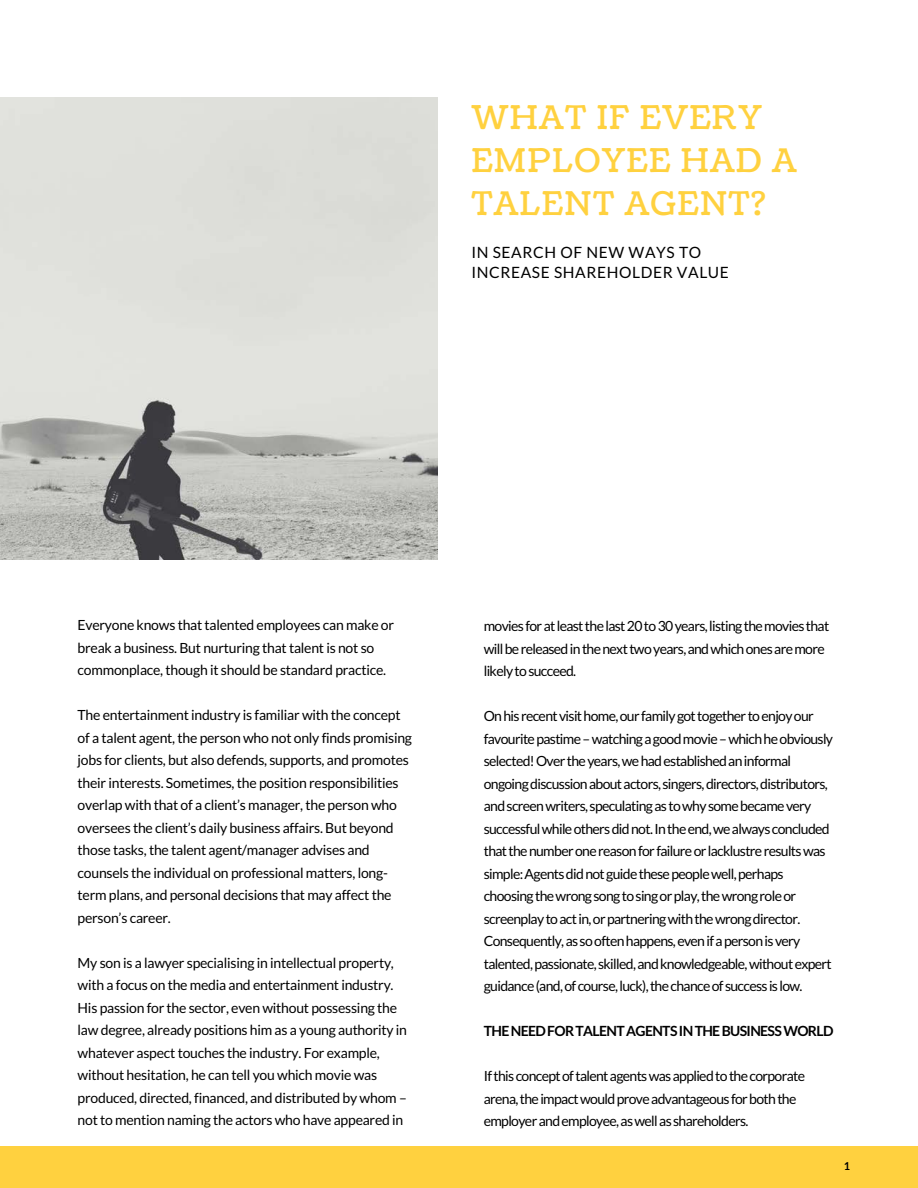
<style>
.page{position:relative;width:918px;height:1188px;background:#fff}
.page>*{position:absolute;margin:0;border:0;box-sizing:border-box;transform-origin:0 0}
.t1{font:32.7px/42.8px "Coustard";letter-spacing:.04em;color:#ffd13f}
.t2{font:15.6px/20.2px "Lato";letter-spacing:.04em;color:#000}
.t3{font:13.95px/22.5px "Lato";letter-spacing:-.015em;color:#000}
.t4{font:13.95px/22.5px "Lato";letter-spacing:-.045em;color:#000}
.t5{font:700 13.95px "Lato";letter-spacing:-.045em;color:#000}
.t6{font:700 10.95px "Lato";color:#000}
</style>
<div class="page">
<img style="left:0;top:98px;width:438px;height:461px">
<div style="left:0;top:1146px;width:918px;height:42px;background:#ffd13f"></div>
<h1 class="t1" style="left:471px;top:98px;width:327px">WHAT IF EVERY<br>EMPLOYEE HAD A<br>TALENT AGENT?</h1>
<p class="t2" style="left:471px;top:242px;width:259px">IN SEARCH OF NEW WAYS TO<br>INCREASE SHAREHOLDER VALUE</p>
<p class="t3" style="left:78px;top:614px;width:318px">Everyone knows that talented employees can make or break a business. But nurturing that talent is not so commonplace, though it should be standard practice.</p>
<p class="t3" style="left:78px;top:704px;width:336px">The entertainment industry is familiar with the concept of a talent agent, the person who not only finds promising jobs for clients, but also defends, supports, and promotes their interests. Sometimes, the position responsibilities overlap with that of a client’s manager, the person who oversees the client’s daily business affairs. But beyond those tasks, the talent agent/manager advises and counsels the individual on professional matters, long&shy;term plans, and personal decisions that may affect the person’s career.</p>
<p class="t3" style="left:78px;top:951px;width:331px">My son is a lawyer specialising in intellectual property, with a focus on the media and entertainment industry.<br>His passion for the sector, even without possessing the law degree, already positions him as a young authority in whatever aspect touches the industry. For example, without hesitation, he can tell you which movie was produced, directed, financed, and distributed by whom – not to mention naming the actors who have appeared in</p>
<p class="t4" style="left:484px;top:615px;width:347px">movies for at least the last 20 to 30 years, listing the movies that will be released in the next two years, and which ones are more likely to succeed.</p>
<p class="t4" style="left:484px;top:705px;width:351px">On his recent visit home, our family got together to enjoy our favourite pastime – watching a good movie – which he obviously selected! Over the years, we had established an informal ongoing discussion about actors, singers, directors, distributors, and screen writers, speculating as to why some became very successful while others did not. In the end, we always concluded that the number one reason for failure or lacklustre results was simple: Agents did not guide these people well, perhaps choosing the wrong song to sing or play, the wrong role or screenplay to act in, or partnering with the wrong director.<br>Consequently, as so often happens, even if a person is very talented, passionate, skilled, and knowledgeable, without expert guidance (and, of course, luck), the chance of success is low.</p>
<p class="t5" style="left:484px;top:1023px;width:351px">THE NEED FOR TALENT AGENTS IN THE BUSINESS WORLD</p>
<p class="t4" style="left:484px;top:1065px;width:323px">If this concept of talent agents was applied to the corporate arena, the impact would prove advantageous for both the employer and employee, as well as shareholders.</p>
<p class="t6" style="left:844px;top:1159px;width:8px">1</p>
</div>
